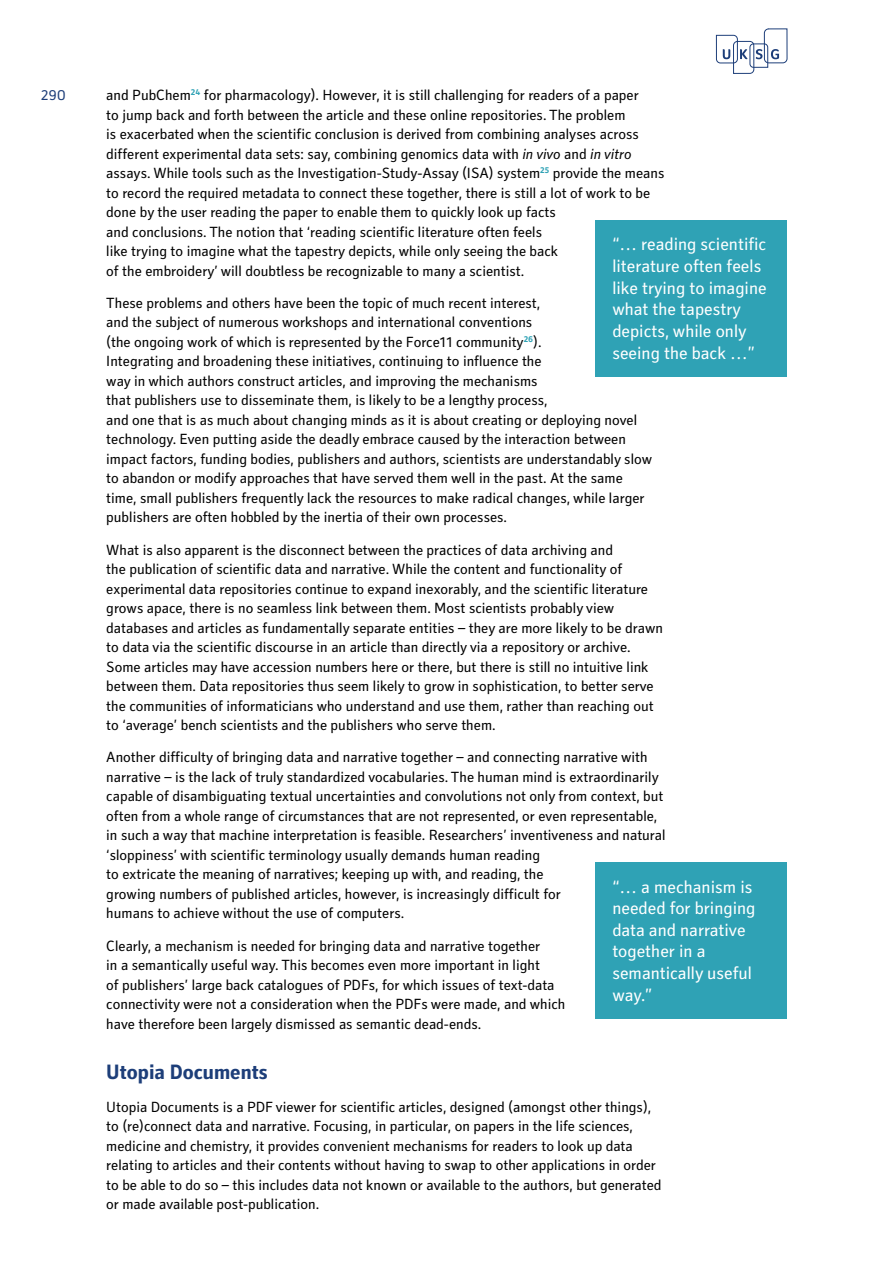
<style>
.page{position:relative;width:893px;height:1263px;background:#fff}
.page>*{position:absolute;margin:0;border:0;box-sizing:border-box;transform-origin:0 0}
.t1{font:700 21px "Secca Std";color:#1d3e79}
.t2{font:18px/21.6px "Secca Std";color:#fff}
.t3{font:15px/19.5px "Secca Std";color:#000}
.t4{font:15px "Secca Std";color:#1d3e79}
.s1{font-style:italic}
</style>
<div class="page">
<svg style="left:716px;top:28px;width:71px;height:46px"></svg>
<div style="left:595px;top:220px;width:192px;height:156px;background:#2fa2b5"></div>
<div style="left:595px;top:862px;width:192px;height:156px;background:#2fa2b5"></div>
<p class="t4" style="left:41px;top:87px;width:26px">290</p>
<p class="t3" style="left:106px;top:86px;width:560px">and PubChem<sup>24</sup> for pharmacology). However, it is still challenging for readers of a paper<br>to jump back and forth between the article and these online repositories. The problem<br>is exacerbated when the scientific conclusion is derived from combining analyses across different experimental data sets: say, combining genomics data with <span class="s1">in vivo</span> and <span class="s1">in vitro </span>assays. While tools such as the Investigation-Study-Assay (ISA) system<sup>25</sup> provide the means to record the required metadata to connect these together, there is still a lot of work to be done by the user reading the paper to enable them to quickly look up facts<br>and conclusions. The notion that ‘reading scientific literature often feels<br>like trying to imagine what the tapestry depicts, while only seeing the back<br>of the embroidery’ will doubtless be recognizable to many a scientist.</p>
<p class="t3" style="left:106px;top:294px;width:547px">These problems and others have been the topic of much recent interest,<br>and the subject of numerous workshops and international conventions<br>(the ongoing work of which is represented by the Force11 community<sup>26</sup>).<br>Integrating and broadening these initiatives, continuing to influence the<br>way in which authors construct articles, and improving the mechanisms<br>that publishers use to disseminate them, is likely to be a lengthy process,<br>and one that is as much about changing minds as it is about creating or deploying novel technology. Even putting aside the deadly embrace caused by the interaction between impact factors, funding bodies, publishers and authors, scientists are understandably slow to abandon or modify approaches that have served them well in the past. At the same time, small publishers frequently lack the resources to make radical changes, while larger publishers are often hobbled by the inertia of their own processes.</p>
<p class="t3" style="left:106px;top:540px;width:558px">What is also apparent is the disconnect between the practices of data archiving and<br>the publication of scientific data and narrative. While the content and functionality of experimental data repositories continue to expand inexorably, and the scientific literature grows apace, there is no seamless link between them. Most scientists probably view databases and articles as fundamentally separate entities – they are more likely to be drawn to data via the scientific discourse in an article than directly via a repository or archive.<br>Some articles may have accession numbers here or there, but there is still no intuitive link between them. Data repositories thus seem likely to grow in sophistication, to better serve the communities of informaticians who understand and use them, rather than reaching out to ‘average’ bench scientists and the publishers who serve them.</p>
<p class="t3" style="left:106px;top:748px;width:561px">Another difficulty of bringing data and narrative together – and connecting narrative with narrative – is the lack of truly standardized vocabularies. The human mind is extraordinarily capable of disambiguating textual uncertainties and convolutions not only from context, but often from a whole range of circumstances that are not represented, or even representable, in such a way that machine interpretation is feasible. Researchers’ inventiveness and natural ‘sloppiness’ with scientific terminology usually demands human reading<br>to extricate the meaning of narratives; keeping up with, and reading, the<br>growing numbers of published articles, however, is increasingly difficult for<br>humans to achieve without the use of computers.</p>
<p class="t3" style="left:106px;top:936px;width:460px">Clearly, a mechanism is needed for bringing data and narrative together<br>in a semantically useful way. This becomes even more important in light<br>of publishers’ large back catalogues of PDFs, for which issues of text-data connectivity were not a consideration when the PDFs were made, and which have therefore been largely dismissed as semantic dead-ends.</p>
<h1 class="t1" style="left:106px;top:1060px;width:163px">Utopia Documents</h1>
<p class="t3" style="left:106px;top:1097px;width:557px">Utopia Documents is a PDF viewer for scientific articles, designed (amongst other things), to (re)connect data and narrative. Focusing, in particular, on papers in the life sciences, medicine and chemistry, it provides convenient mechanisms for readers to look up data relating to articles and their contents without having to swap to other applications in order to be able to do so – this includes data not known or available to the authors, but generated or made available post-publication.</p>
<p class="t2" style="left:612px;top:234px;width:156px">“… reading scientific literature often feels like trying to imagine what the tapestry depicts, while only seeing the back …”</p>
<p class="t2" style="left:612px;top:876px;width:145px">“… a mechanism is needed for bringing data and narrative together in a semantically useful way.”</p>
</div>
